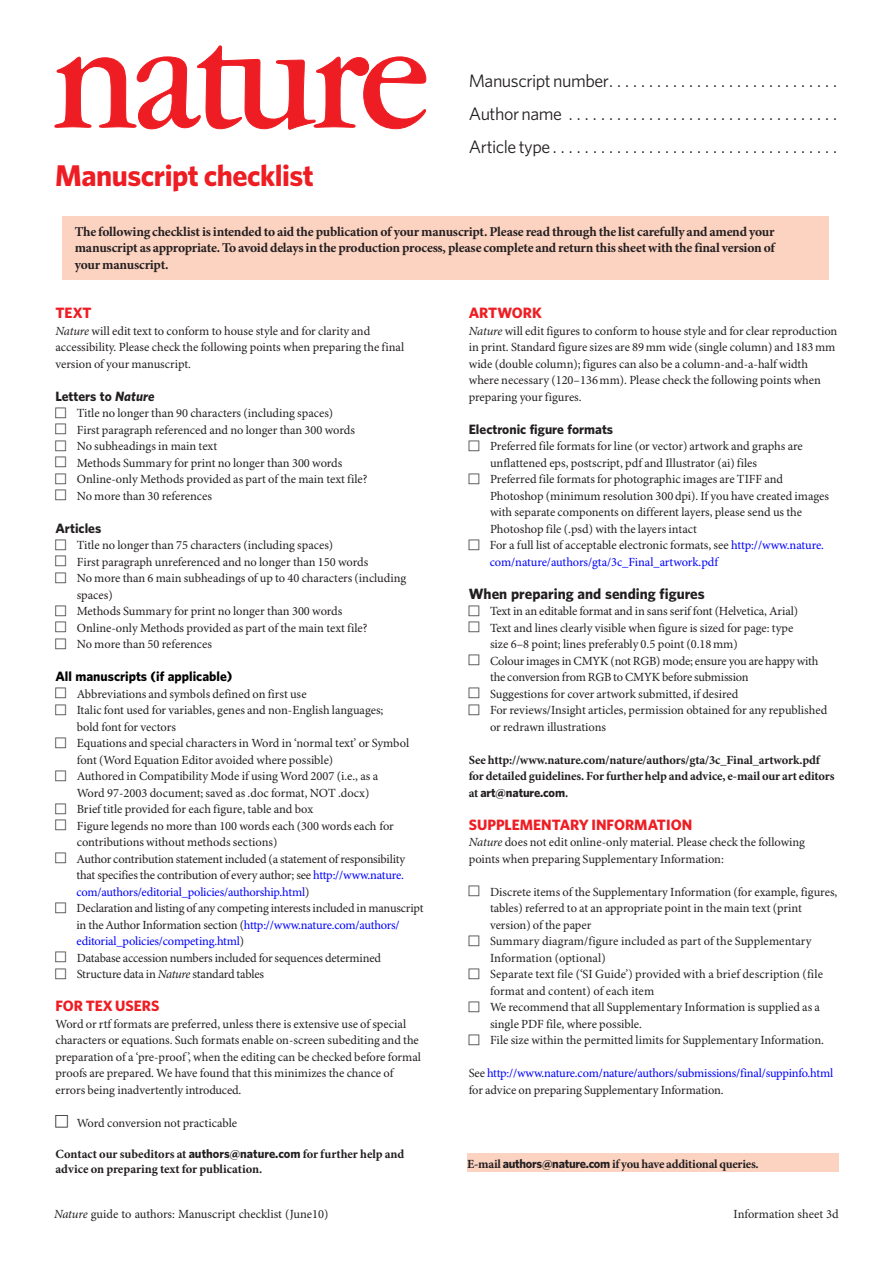
<style>
.page{position:relative;width:893px;height:1263px;background:#fff}
.page>*{position:absolute;margin:0;border:0;box-sizing:border-box;transform-origin:0 0}
.Main_head{font:700 30px "Whitney";letter-spacing:-.015em;color:#ee1d23}
.Main_standfirst{font:18px "Whitney";letter-spacing:-.025em;color:#231f20}
.list{font:700 15px "Whitney";color:#ee1d23}
.Crosshead{font:700 15px "Whitney";color:#231f20}
.standfirsts_and_end{font:700 13.5px/16.5px "Minion Pro";letter-spacing:-.015em;color:#231f20;text-align:justify}
.Crosshead-2{font:700 13.5px "Whitney";color:#231f20}
.Crosshead-3{font:700 13.5px "Whitney";color:#000}
.list-2{font:12.45px/16.5px "Minion Pro";letter-spacing:-.005em;color:#231f20}
.standfirsts_and_end-2{font:700 12.45px/16.5px "Minion Pro";letter-spacing:-.01em;color:#231f20}
.list-3{font:12.45px/16.5px "Minion Pro";letter-spacing:-.01em;color:#00f}
.Paragraph_Style_1{font:12.45px "Minion Pro";letter-spacing:-.005em;color:#231f20}
.s1{font-style:italic}
.s2{color:#00f}
.s3{font-family:"Whitney"}
.s4{color:#231f20}
</style>
<div class="page">
<svg style="left:55px;top:46px;width:371px;height:84px"></svg>
<div style="left:467px;top:1153px;width:372px;height:18px;background:#fcd2c0"></div>
<div style="left:62px;top:216px;width:766px;height:64px;background:#fcd2c0"></div>
<p class="Main_head" style="left:55px;top:155px;width:260px">Manuscript checklist</p>
<p class="Main_standfirst" style="left:469px;top:69px;width:362px">Manuscript number . . . . . . . . . . . . . . . . . . . . . . . . . . . .</p>
<p class="Main_standfirst" style="left:469px;top:102px;width:362px">Author name . . . . . . . . . . . . . . . . . . . . . . . . . . . . . . . . .</p>
<p class="Main_standfirst" style="left:469px;top:135px;width:362px">Article type . . . . . . . . . . . . . . . . . . . . . . . . . . . . . . . . . . .</p>
<p class="standfirsts_and_end" style="left:75px;top:223px;width:702px">The following checklist is intended to aid the publication of your manuscript. Please read through the list carefully and amend your manuscript as appropriate. To avoid delays in the production process, please complete and return this sheet with the final version of your manuscript.</p>
<p class="list" style="left:56px;top:303px;width:34px">Text</p>
<p class="list-2" style="left:56px;top:323px;width:350px"><span class="s1">Nature</span> will edit text to conform to house style and for clarity and accessibility. Please check the following points when preparing the final version of your manuscript.</p>
<p class="Crosshead-2" style="left:56px;top:387px;width:100px">Letters to <span class="s1">Nature</span></p>
<p class="list-2" style="left:77px;top:405px;width:258px">Title no longer than 90 characters (including spaces)</p>
<p class="list-2" style="left:77px;top:422px;width:280px">First paragraph referenced and no longer than 300 words</p>
<p class="list-2" style="left:77px;top:438px;width:142px">No subheadings in main text</p>
<p class="list-2" style="left:77px;top:455px;width:267px">Methods Summary for print no longer than 300 words</p>
<p class="list-2" style="left:77px;top:471px;width:292px">Online-only Methods provided as part of the main text file?</p>
<p class="list-2" style="left:77px;top:488px;width:137px">No more than 30 references</p>
<p class="Crosshead-2" style="left:56px;top:519px;width:47px">Articles</p>
<p class="list-2" style="left:77px;top:537px;width:258px">Title no longer than 75 characters (including spaces)</p>
<p class="list-2" style="left:77px;top:554px;width:293px">First paragraph unreferenced and no longer than 150 words</p>
<p class="list-2" style="left:77px;top:570px;width:331px">No more than 6 main subheadings of up to 40 characters (including spaces)</p>
<p class="list-2" style="left:77px;top:603px;width:267px">Methods Summary for print no longer than 300 words</p>
<p class="list-2" style="left:77px;top:620px;width:292px">Online-only Methods provided as part of the main text file?</p>
<p class="list-2" style="left:77px;top:636px;width:137px">No more than 50 references</p>
<p class="Crosshead-3" style="left:56px;top:667px;width:178px">All manuscripts (if applicable)</p>
<p class="list-2" style="left:77px;top:686px;width:231px">Abbreviations and symbols defined on first use</p>
<p class="list-2" style="left:77px;top:702px;width:308px">Italic font used for variables, genes and non-English languages; bold font for vectors</p>
<p class="list-2" style="left:77px;top:735px;width:334px">Equations and special characters in Word in ‘normal text’ or Symbol font (Word Equation Editor avoided where possible)</p>
<p class="list-2" style="left:77px;top:768px;width:303px">Authored in Compatibility Mode if using Word 2007 (i.e., as a<br>Word 97-2003 document; saved as .doc format, NOT .docx)</p>
<p class="list-2" style="left:77px;top:801px;width:238px">Brief title provided for each figure, table and box</p>
<p class="list-2" style="left:77px;top:818px;width:319px">Figure legends no more than 100 words each (300 words each for contributions without methods sections)</p>
<p class="list-2" style="left:76px;top:851px;width:330px;text-align:justify">Author contribution statement included (a statement of responsibility that specifies the contribution of every author; see <span class="s2">http://www.nature. com/authors/editorial_policies/authorship.html</span>)</p>
<p class="list-2" style="left:76px;top:900px;width:348px">Declaration and listing of any competing interests included in manuscript in the Author Information section (<span class="s2">http://www.nature.com/authors/ editorial_policies/competing.html</span>)</p>
<p class="list-2" style="left:77px;top:950px;width:306px">Database accession numbers included for sequences determined</p>
<p class="list-2" style="left:77px;top:966px;width:189px">Structure data in <span class="s1">Nature</span> standard tables</p>
<p class="list" style="left:56px;top:996px;width:105px">For TeX users</p>
<p class="list-2" style="left:56px;top:1016px;width:367px">Word or rtf formats are preferred, unless there is extensive use of special characters or equations. Such formats enable on-screen subediting and the preparation of a ‘pre-proof ’, when the editing can be checked before formal proofs are prepared. We have found that this minimizes the chance of errors being inadvertently introduced.</p>
<p class="list-2" style="left:77px;top:1115px;width:162px">Word conversion not practicable</p>
<p class="standfirsts_and_end-2" style="left:56px;top:1147px;width:350px;line-height:14.7px">Contact our subeditors at <span class="s3">authors@nature.com</span> for further help and advice on preparing text for publication.</p>
<p class="list" style="left:469px;top:303px;width:75px">Artwork</p>
<p class="list-2" style="left:469px;top:323px;width:370px"><span class="s1">Nature</span> will edit figures to conform to house style and for clear reproduction in print. Standard figure sizes are 89mm wide (single column) and 183mm wide (double column); figures can also be a column-and-a-half width where necessary (120–136mm). Please check the following points when preparing your figures.</p>
<p class="Crosshead-2" style="left:469px;top:420px;width:146px">Electronic figure formats</p>
<p class="list-2" style="left:490px;top:438px;width:314px">Preferred file formats for line (or vector) artwork and graphs are unflattened eps, postscript, pdf and Illustrator (ai) files</p>
<p class="list-2" style="left:490px;top:471px;width:340px">Preferred file formats for photographic images are TIFF and Photoshop (minimum resolution 300dpi). If you have created images with separate components on different layers, please send us the Photoshop file (.psd) with the layers intact</p>
<p class="list-3" style="left:490px;top:537px;width:336px"><span class="s4">For a full list of acceptable electronic formats, see</span> http://www.nature. com/nature/authors/gta/3c_Final_artwork.pdf</p>
<p class="Crosshead" style="left:469px;top:583px;width:237px">When preparing and sending figures</p>
<p class="list-2" style="left:490px;top:603px;width:310px">Text in an editable format and in sans serif font (Helvetica, Arial)</p>
<p class="list-2" style="left:490px;top:620px;width:305px">Text and lines clearly visible when figure is sized for page: type size 6–8 point; lines preferably 0.5 point (0.18mm)</p>
<p class="list-2" style="left:490px;top:653px;width:330px">Colour images in CMYK (not RGB) mode; ensure you are happy with the conversion from RGB to CMYK before submission</p>
<p class="list-2" style="left:490px;top:686px;width:250px">Suggestions for cover artwork submitted, if desired</p>
<p class="list-2" style="left:490px;top:702px;width:339px">For reviews/Insight articles, permission obtained for any republished or redrawn illustrations</p>
<p class="standfirsts_and_end-2" style="left:469px;top:752px;width:367px">See http://www.nature.com/nature/authors/gta/3c_Final_artwork.pdf for detailed guidelines. For further help and advice, e-mail our art editors at <span class="s3">art@nature.com</span>.</p>
<p class="list" style="left:469px;top:814px;width:176px">Supplementary Informati</p>
<p class="list" style="left:671px;top:814px;width:23px">on</p>
<p class="list-2" style="left:469px;top:834px;width:338px"><span class="s1">Nature</span> does not edit online-only material. Please check the following points when preparing Supplementary Information:</p>
<p class="list-2" style="left:490px;top:884px;width:349px">Discrete items of the Supplementary Information (for example, figures, tables) referred to at an appropriate point in the main text (print version) of the paper</p>
<p class="list-2" style="left:490px;top:933px;width:323px">Summary diagram/figure included as part of the Supplementary<br>Information (optional)</p>
<p class="list-2" style="left:490px;top:966px;width:334px">Separate text file (‘SI Guide’) provided with a brief description (file format and content) of each item</p>
<p class="list-2" style="left:490px;top:999px;width:331px">We recommend that all Supplementary Information is supplied as a single PDF file, where possible.</p>
<p class="list-2" style="left:490px;top:1032px;width:336px">File size within the permitted limits for Supplementary Information.</p>
<p class="list-3" style="left:469px;top:1065px;width:366px"><span class="s4">See</span> http://www.nature.com/nature/authors/submissions/final/suppinfo.html <span class="s4">for advice on preparing Supplementary Information.</span></p>
<p class="standfirsts_and_end-2" style="left:467px;top:1156px;width:293px">E-mail <span class="s3">authors@nature.com</span> if you have additional queries.</p>
<p class="Paragraph_Style_1" style="left:54px;top:1206px;width:276px"><span class="s1">Nature</span> guide to authors: Manuscript checklist (June10)</p>
<p class="Paragraph_Style_1" style="left:734px;top:1206px;width:107px">Information sheet 3d</p>
</div>
